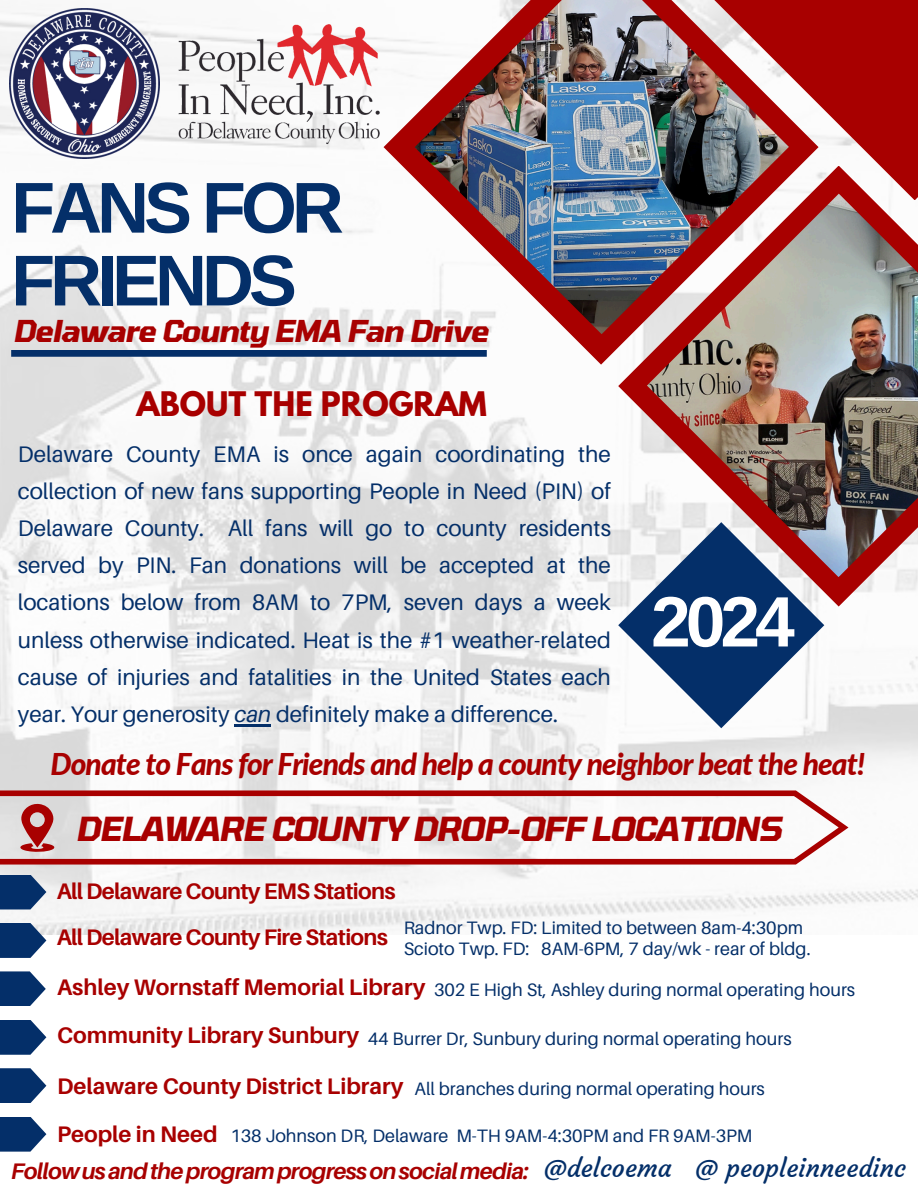
<style>
.page{position:relative;width:918px;height:1188px;background:#fff}
.page>*{position:absolute;margin:0;border:0;box-sizing:border-box;transform-origin:0 0}
.t1{font:700 72px "Arimo";letter-spacing:-.07em;color:#042f69}
.t2{font:700 71.4px "Arimo";color:#fff}
.t3{font:italic 700 33px "Tomorrow";letter-spacing:-.03em;color:#a80000}
.t4{font:italic 800 30px "Lato";letter-spacing:-.03em;color:#a80000}
.t5{font:italic 700 30px "Tomorrow";letter-spacing:-.03em;color:#a80000}
.t6{font:700 30px "League Spartan";color:#a80000}
.t7{font:25.5px "Courgette";color:#042f69}
.t8{font:22.5px/37.2px "Aileron";color:#042f69;text-align:justify}
.t9{font:700 22.5px "Aileron";color:#a80000}
.t10{font:700 22.5px "Aileron";letter-spacing:-.03em;color:#a80000}
.t11{font:italic 700 22.5px "Aileron";letter-spacing:-.03em;color:#a80000}
.t12{font:18px "Aileron";color:#042f69}
.s1{font-style:italic}
</style>
<div class="page">
<img style="left:0;top:20px;width:918px;height:915px">
<svg style="left:384px;top:20px;width:234px;height:345px"></svg>
<img style="left:415px;top:0;width:257px;height:334px">
<img style="left:618px;top:166px;width:300px;height:441px">
<img style="left:647px;top:194px;width:271px;height:383px">
<svg style="left:672px;top:0;width:246px;height:200px;fill:#a80000"></svg>
<svg style="left:618px;top:522px;width:206px;height:206px"></svg>
<div style="left:11px;top:350px;width:476px;height:7px;background:#042f69"></div>
<svg style="left:0;top:790px;width:849px;height:75px"></svg>
<svg style="left:20px;top:803px;width:35px;height:49px"></svg>
<img style="left:10px;top:8px;width:150px;height:151px">
<svg style="left:0;top:1020px;width:46px;height:35px;fill:#042f69"></svg>
<img style="left:173px;top:21px;width:215px;height:125px">
<div style="left:0;top:875px;width:46px;height:34px;background:#042f69"></div>
<svg style="left:0;top:971px;width:46px;height:35px;fill:#042f69"></svg>
<svg style="left:0;top:923px;width:46px;height:35px;fill:#042f69"></svg>
<hr style="left:234px;top:724px;width:37px;height:2px;background:#042f69">
<svg style="left:0;top:1068px;width:46px;height:35px;fill:#042f69"></svg>
<svg style="left:0;top:1117px;width:46px;height:35px;fill:#042f69"></svg>
<p class="t1" style="left:11px;top:167px;width:334px">FANS FOR</p>
<h1 class="t1" style="left:11px;top:240px;width:287px">FRIENDS</h1>
<h2 class="t5" style="left:13px;top:312px;width:477px">Delaware County EMA Fan Drive</h2>
<h3 class="t6" style="left:136px;top:389px;width:352px">ABOUT THE PROGRAM</h3>
<h1 class="t8" style="left:18px;top:435px;width:595px">Delaware County EMA is once again coordinating the collection of new fans supporting People in Need (PIN) of Delaware County. All fans will go to county residents served by PIN. Fan donations will be accepted at the locations below from 8AM to 7PM, seven days a week unless otherwise indicated. Heat is the #1 weather-related cause of injuries and fatalities in the United States each year. Your generosity <span class="s1">can</span> definitely make a difference.</h1>
<h1 class="t2" style="left:651px;top:582px;width:145px">2024</h1>
<h5 class="t4" style="left:50px;top:746px;width:816px">Donate to Fans for Friends and help a county neighbor beat the heat!</h5>
<p class="t3" style="left:76px;top:808px;width:708px">DELAWARE COUNTY DROP-OFF LOCATIONS</p>
<p class="t10" style="left:57px;top:878px;width:340px">All Delaware County EMS Stations</p>
<h2 class="t10" style="left:57px;top:923px;width:333px">All Delaware County Fire Stations</h2>
<p class="t12" style="left:404px;top:916px;width:401px">Radnor Twp. FD: Limited to between 8am-4:30pm</p>
<h5 class="t12" style="left:404px;top:937px;width:408px">Scioto Twp. FD: 8AM-6PM, 7 day/wk - rear of bldg.</h5>
<p class="t9" style="left:57px;top:973px;width:370px">Ashley Wornstaff Memorial Library</p>
<h5 class="t12" style="left:434px;top:979px;width:423px">302 E High St, Ashley during normal operating hours</h5>
<p class="t9" style="left:57px;top:1021px;width:304px">Community Library Sunbury</p>
<p class="t12" style="left:368px;top:1027px;width:426px">44 Burrer Dr, Sunbury during normal operating hours</p>
<h5 class="t9" style="left:57px;top:1072px;width:348px">Delaware County District Library</h5>
<p class="t12" style="left:415px;top:1078px;width:352px">All branches during normal operating hours</p>
<h5 class="t9" style="left:57px;top:1120px;width:162px">People in Need</h5>
<p class="t12" style="left:230px;top:1125px;width:524px">138 Johnson DR, Delaware M-TH 9AM-4:30PM and FR 9AM-3PM</p>
<h3 class="t11" style="left:11px;top:1157px;width:519px">Followusandtheprogramprogressonsocialmedia:</h3>
<h6 class="t7" style="left:544px;top:1152px;width:364px">@delcoema @ peopleinneedinc</h6>
</div>
